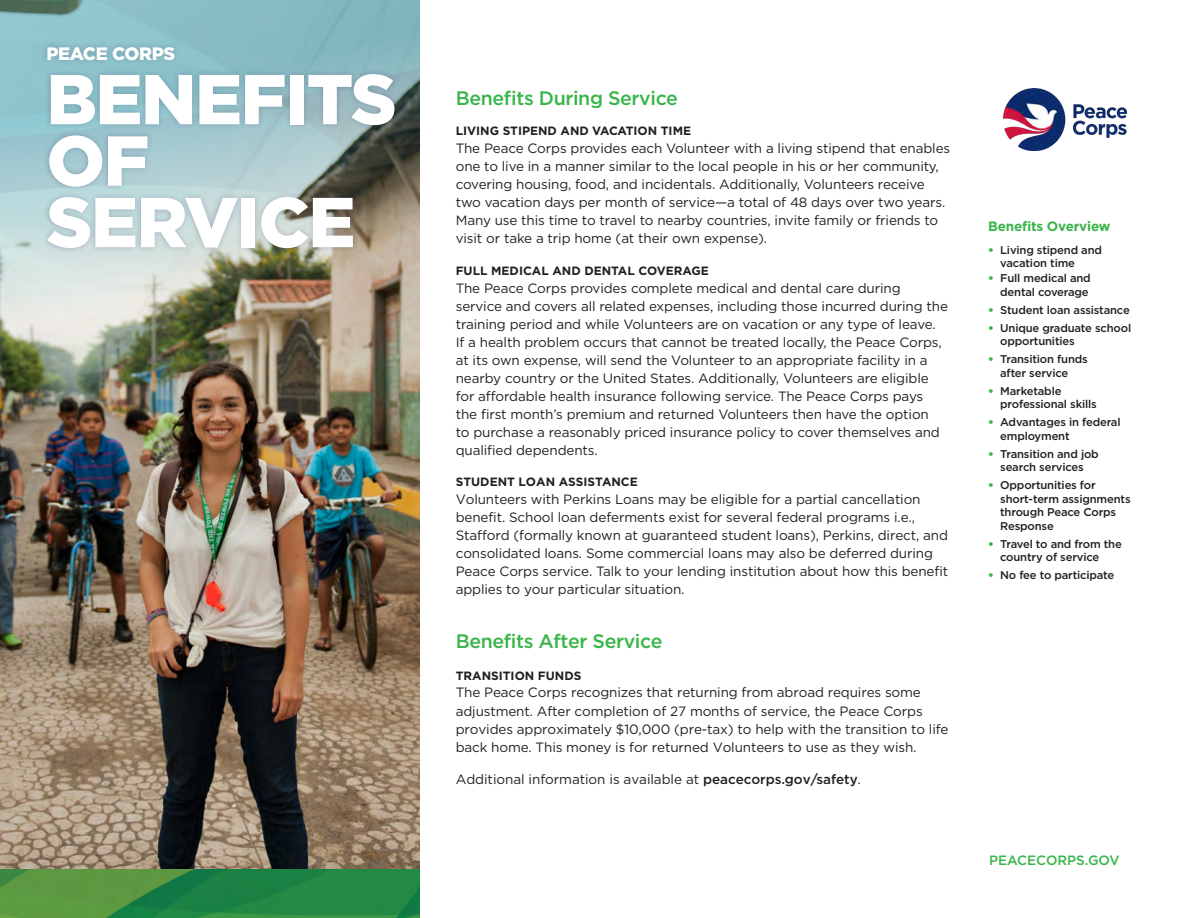
<style>
.page{position:relative;width:1188px;height:918px;background:#fff}
.page>*{position:absolute;margin:0;border:0;box-sizing:border-box;transform-origin:0 0}
.t1{font:900 70.5px/61.5px "Gotham";letter-spacing:-.02em;color:#fff}
.body_text{font:500 19.5px "Gotham";letter-spacing:-.02em;color:#3ab54a}
.t2{font:900 18px "Gotham";letter-spacing:-.02em;color:#fff}
.body_text-2{font:13.5px/18px "Gotham";letter-spacing:-.01em;color:#231f20}
.subhead_2{font:700 13.5px "Gotham";letter-spacing:-.015em;color:#3ab54a}
.t3{font:500 13.5px "Gotham";color:#3ab54a}
.body_text-3{font:700 12px "Gotham";color:#231f20}
.body_text-4{font:500 11.25px/13.5px "Gotham";letter-spacing:-.015em;color:#231f20}
.s1{font-weight:500}
.s2{font-weight:900;color:#3ab54a}
</style>
<div class="page">
<img style="left:1003px;top:88px;width:123px;height:62px">
<img style="left:0;top:393px;width:419px;height:525px">
<img style="left:0;top:0;width:420px;height:393px">
<div style="left:41px;top:41px;width:360px;height:213px;background:#211c53;opacity:.25"></div>
<p class="t2" style="left:46px;top:41px;width:130px">PEACE CORPS</p>
<p class="t1" style="left:46px;top:68px;width:352px">BENEFITS<br>OF</p>
<p class="t1" style="left:46px;top:191px;width:311px">SERVICE</p>
<p class="body_text" style="left:456px;top:86px;width:224px">Benefits During Service</p>
<p class="body_text-3" style="left:456px;top:123px;width:237px">LIVING STIPEND AND VACATION TIME</p>
<p class="body_text-2" style="left:456px;top:139px;width:496px">The Peace Corps provides each Volunteer with a living stipend that enables one to live in a manner similar to the local people in his or her community, covering housing, food, and incidentals. Additionally, Volunteers receive two vacation days per month of service—a total of 48 days over two years.<br>Many use this time to travel to nearby countries, invite family or friends to visit or take a trip home (at their own expense).</p>
<p class="body_text-3" style="left:456px;top:263px;width:255px">FULL MEDICAL AND DENTAL COVERAGE</p>
<p class="body_text-2" style="left:456px;top:278px;width:494px">The Peace Corps provides complete medical and dental care during service and covers all related expenses, including those incurred during the training period and while Volunteers are on vacation or any type of leave.<br>If a health problem occurs that cannot be treated locally, the Peace Corps, at its own expense, will send the Volunteer to an appropriate facility in a nearby country or the United States. Additionally, Volunteers are eligible for affordable health insurance following service. The Peace Corps pays the first month’s premium and returned Volunteers then have the option<br>to purchase a reasonably priced insurance policy to cover themselves and qualified dependents.</p>
<p class="body_text-3" style="left:456px;top:474px;width:184px">STUDENT LOAN ASSISTANCE</p>
<p class="body_text-2" style="left:456px;top:490px;width:494px">Volunteers with Perkins Loans may be eligible for a partial cancellation benefit. School loan deferments exist for several federal programs i.e., Stafford (formally known at guaranteed student loans), Perkins, direct, and consolidated loans. Some commercial loans may also be deferred during Peace Corps service. Talk to your lending institution about how this benefit applies to your particular situation.</p>
<p class="body_text" style="left:456px;top:628px;width:208px">Benefits After Service</p>
<p class="body_text-3" style="left:456px;top:667px;width:127px">TRANSITION FUNDS</p>
<p class="body_text-2" style="left:456px;top:683px;width:494px">The Peace Corps recognizes that returning from abroad requires some adjustment. After completion of 27 months of service, the Peace Corps provides approximately $10,000 (pre-tax) to help with the transition to life back home. This money is for returned Volunteers to use as they wish.</p>
<p class="body_text-2" style="left:456px;top:770px;width:407px">Additional information is available at <span class="s1">peacecorps.gov/safety</span>.</p>
<p class="subhead_2" style="left:988px;top:217px;width:124px">Benefits Overview</p>
<p class="body_text-4" style="left:1000px;top:243px;width:103px;text-indent:-12px"><span class="s2">•</span> Living stipend and vacation time</p>
<p class="body_text-4" style="left:988px;top:271px;width:104px"><span class="s2">•</span> Full medical and</p>
<p class="body_text-4" style="left:1000px;top:285px;width:90px">dental coverage</p>
<p class="body_text-4" style="left:988px;top:303px;width:143px"><span class="s2">•</span> Student loan assistance</p>
<p class="body_text-4" style="left:1000px;top:321px;width:133px;text-indent:-12px"><span class="s2">•</span> Unique graduate school opportunities</p>
<p class="body_text-4" style="left:988px;top:352px;width:101px"><span class="s2">•</span> Transition funds</p>
<p class="body_text-4" style="left:1000px;top:366px;width:70px">after service</p>
<p class="body_text-4" style="left:988px;top:384px;width:75px"><span class="s2">•</span> Marketable</p>
<p class="body_text-4" style="left:1000px;top:397px;width:98px">professional skills</p>
<p class="body_text-4" style="left:1000px;top:415px;width:122px;text-indent:-12px"><span class="s2">•</span> Advantages in federal employment</p>
<p class="body_text-4" style="left:988px;top:447px;width:112px"><span class="s2">•</span> Transition and job</p>
<p class="body_text-4" style="left:1000px;top:460px;width:85px">search services</p>
<p class="body_text-4" style="left:1000px;top:478px;width:132px;text-indent:-12px"><span class="s2">•</span> Opportunities for short-term assignments through Peace Corps<br>Response</p>
<p class="body_text-4" style="left:1000px;top:537px;width:123px;text-indent:-12px"><span class="s2">•</span> Travel to and from the country of service</p>
<p class="body_text-4" style="left:988px;top:568px;width:128px"><span class="s2">•</span> No fee to participate</p>
<p class="t3" style="left:989px;top:851px;width:132px">PEACECORPS.GOV</p>
</div>
